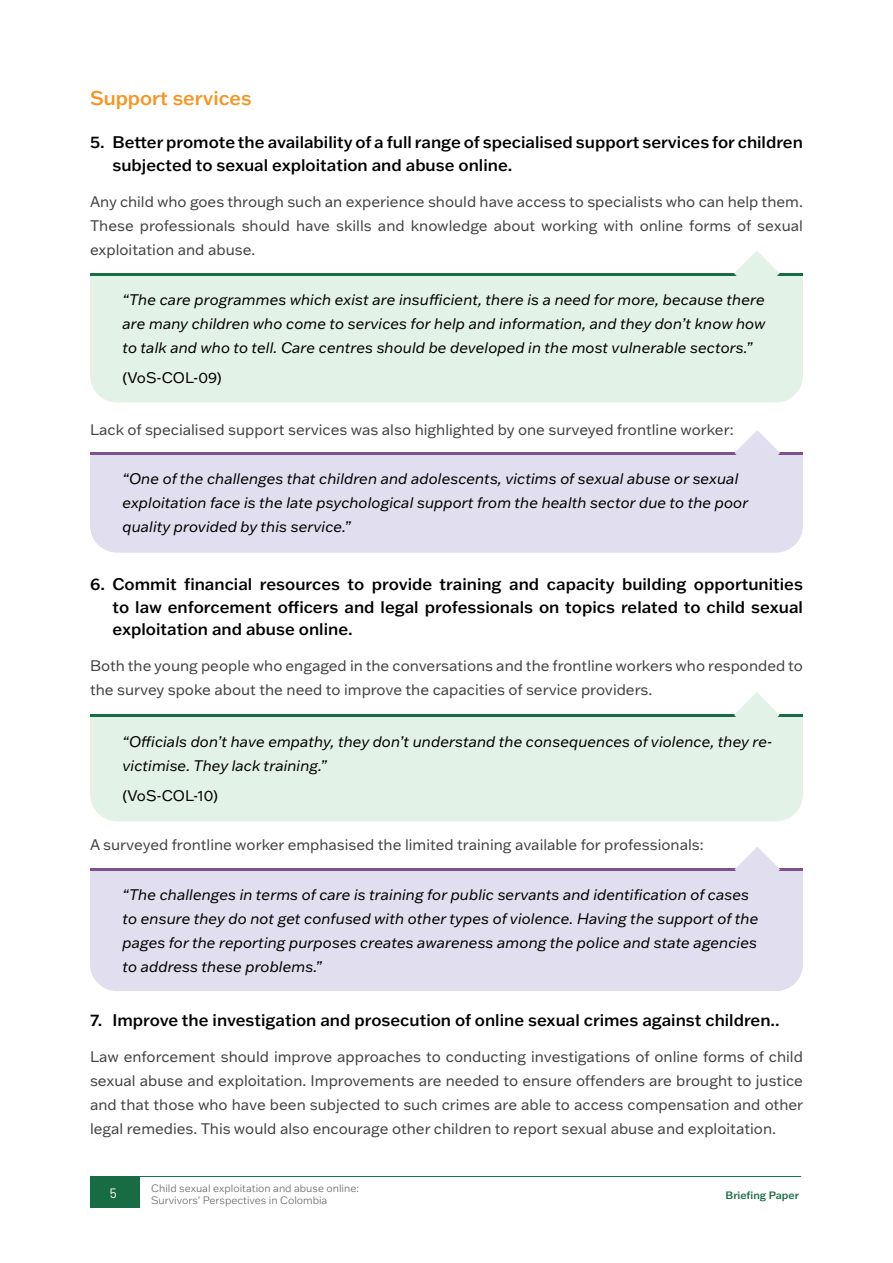
<style>
.page{position:relative;width:893px;height:1263px;background:#fff}
.page>*{position:absolute;margin:0;border:0;box-sizing:border-box;transform-origin:0 0}
.t1{font:500 19.5px "Franklin Gothic ATF";color:#f7941e}
.t2{font:500 16.5px/22.5px "Franklin Gothic ATF";color:#000;text-align:justify}
.t3{font:15px/24px "Franklin Gothic ATF";color:#414042;text-align:justify}
.t4{font:italic 15px/24px "Franklin Gothic ATF";color:#000}
.t5{font:15px "Franklin Gothic ATF";color:#000}
.t6{font:13.5px "Barlow";color:#fff}
.t7{font:300 10.5px/12.6px "Franklin Gothic ATF";color:#636466}
.t8{font:500 10.5px "Franklin Gothic ATF";color:#176c44}
</style>
<div class="page">
<div style="left:90px;top:1176px;width:50px;height:31px;background:#176c44"></div>
<hr style="left:140px;top:1176px;width:661px;height:1px;background:#176c44">
<div style="left:90px;top:717px;width:713px;height:104px;background:#e3f2e7"></div>
<hr style="left:90px;top:715px;width:713px;height:2px;background:#176c44">
<svg style="left:734px;top:692px;width:45px;height:46px"></svg>
<div style="left:90px;top:275px;width:713px;height:127px;background:#e3f2e7"></div>
<hr style="left:90px;top:273px;width:713px;height:2px;background:#176c44">
<svg style="left:734px;top:251px;width:45px;height:45px"></svg>
<div style="left:90px;top:454px;width:713px;height:99px;background:#e0deef"></div>
<hr style="left:90px;top:452px;width:713px;height:2px;background:#7f528b">
<svg style="left:734px;top:430px;width:46px;height:46px"></svg>
<div style="left:90px;top:871px;width:713px;height:120px;background:#e0deef"></div>
<hr style="left:90px;top:868px;width:713px;height:3px;background:#7f528b">
<svg style="left:734px;top:847px;width:46px;height:45px"></svg>
<h1 class="t1" style="left:90px;top:85px;width:163px">Support services</h1>
<p class="t2" style="left:113px;top:131px;width:692px;text-indent:-23px">5. Better promote the availability of a full range of specialised support services for children subjected to sexual exploitation and abuse online.</p>
<p class="t3" style="left:90px;top:189px;width:714px">Any child who goes through such an experience should have access to specialists who can help them.<br>These professionals should have skills and knowledge about working with online forms of sexual exploitation and abuse.</p>
<p class="t4" style="left:122px;top:287px;width:645px;text-align:justify">“The care programmes which exist are insufficient, there is a need for more, because there are many children who come to services for help and information, and they don’t know how to talk and who to tell. Care centres should be developed in the most vulnerable sectors.”</p>
<p class="t5" style="left:122px;top:368px;width:101px">(VoS-COL-09)</p>
<p class="t3" style="left:90px;top:417px;width:645px">Lack of specialised support services was also highlighted by one surveyed frontline worker:</p>
<p class="t4" style="left:122px;top:466px;width:627px">“One of the challenges that children and adolescents, victims of sexual abuse or sexual exploitation face is the late psychological support from the health sector due to the poor quality provided by this service.”</p>
<p class="t2" style="left:113px;top:573px;width:692px;text-indent:-23px">6. Commit financial resources to provide training and capacity building opportunities to law enforcement officers and legal professionals on topics related to child sexual exploitation and abuse online.</p>
<p class="t3" style="left:90px;top:653px;width:714px">Both the young people who engaged in the conversations and the frontline workers who responded to the survey spoke about the need to improve the capacities of service providers.</p>
<p class="t4" style="left:122px;top:729px;width:651px">“Officials don’t have empathy, they don’t understand the consequences of violence, they re&shy;victimise. They lack training.”</p>
<p class="t5" style="left:122px;top:785px;width:97px">(VoS-COL-10)</p>
<p class="t3" style="left:90px;top:832px;width:615px">A surveyed frontline worker emphasised the limited training available for professionals:</p>
<p class="t4" style="left:122px;top:883px;width:637px">“The challenges in terms of care is training for public servants and identification of cases to ensure they do not get confused with other types of violence. Having the support of the pages for the reporting purposes creates awareness among the police and state agencies to address these problems.”</p>
<p class="t2" style="left:90px;top:1008px;width:691px">7. Improve the investigation and prosecution of online sexual crimes against children..</p>
<p class="t3" style="left:90px;top:1044px;width:715px">Law enforcement should improve approaches to conducting investigations of online forms of child sexual abuse and exploitation. Improvements are needed to ensure offenders are brought to justice and that those who have been subjected to such crimes are able to access compensation and other legal remedies. This would also encourage other children to report sexual abuse and exploitation.</p>
<p class="t6" style="left:110px;top:1183px;width:8px">5</p>
<p class="t7" style="left:151px;top:1181px;width:209px">Child sexual exploitation and abuse online:<br>Survivors’ Perspectives in Colombia</p>
<p class="t8" style="left:726px;top:1188px;width:75px">Briefing Paper</p>
</div>
